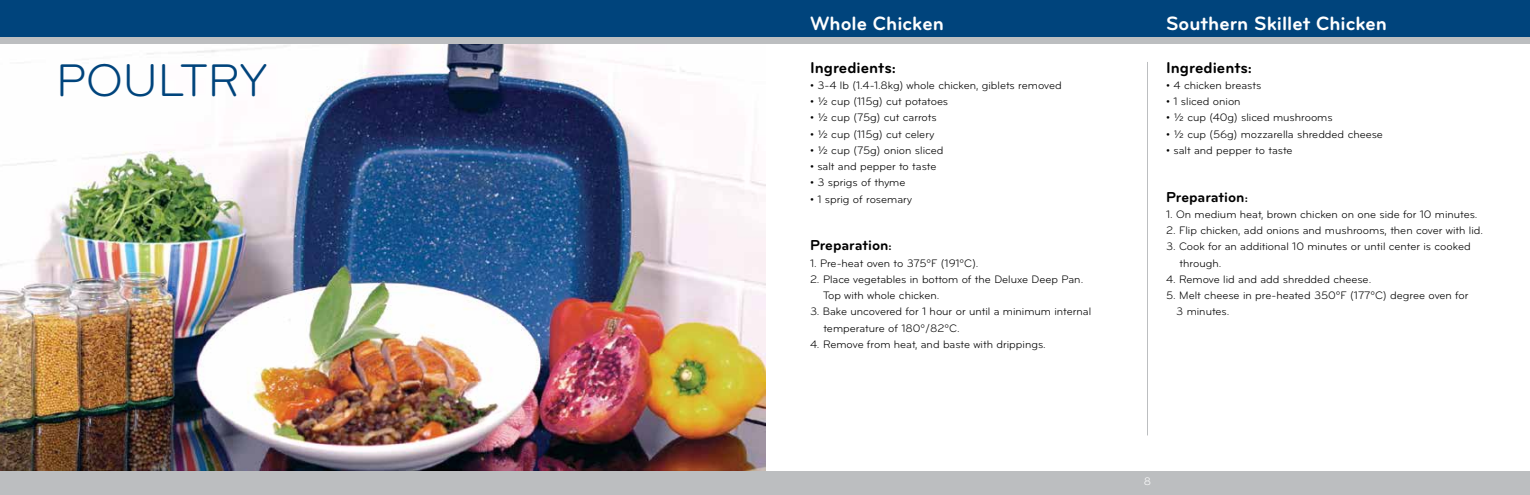
<style>
.page{position:relative;width:1530px;height:495px;background:#fff}
.page>*{position:absolute;margin:0;border:0;box-sizing:border-box;transform-origin:0 0}
.t1{font:47.5px "Bryant";color:#00447c}
.t2{font:700 20px "Bryant";color:#fff}
.t3{font:700 16.25px "Bryant";color:#000}
.t4{font:700 15px "Bryant";color:#000}
.t5{font:11.25px/16.2px "Bryant";color:#000}
.t6{font:11.25px "Bryant";color:#fff}
.s1{font-size:12.5px}
</style>
<div class="page">
<img style="left:0;top:44px;width:766px;height:427px">
<div style="left:0;top:0;width:766px;height:44px;background:#00447c"></div>
<div style="left:0;top:38px;width:766px;height:6px;background:#bcbec0"></div>
<div style="left:765px;top:0;width:765px;height:44px;background:#00447c"></div>
<div style="left:765px;top:38px;width:765px;height:6px;background:#bcbec0"></div>
<div style="left:0;top:471px;width:1530px;height:24px;background:#bcbec0"></div>
<hr style="left:1147px;top:62px;width:1px;height:373px;background:#bcbec0">
<h2 class="t2" style="left:810px;top:11px;width:135px">Whole Chicken</h2>
<h2 class="t2" style="left:1166px;top:11px;width:222px">Southern Skillet Chicken</h2>
<h1 class="t1" style="left:56px;top:52px;width:212px">POULTRY</h1>
<h3 class="t3" style="left:810px;top:57px;width:88px">Ingredients:</h3>
<p class="t5" style="left:810px;top:77px;width:253px">• 3-4 lb (1.4-1.8kg) whole chicken, giblets removed</p>
<p class="t5" style="left:810px;top:93px;width:140px">• ½ cup (115g) cut potatoes</p>
<p class="t5" style="left:810px;top:110px;width:128px">• ½ cup (75g) cut carrots</p>
<p class="t5" style="left:810px;top:126px;width:126px">• ½ cup (115g) cut celery</p>
<p class="t5" style="left:810px;top:142px;width:135px">• ½ cup (75g) onion sliced</p>
<p class="t5" style="left:810px;top:158px;width:128px">• salt and pepper to taste</p>
<p class="t5" style="left:810px;top:175px;width:97px">• 3 sprigs of thyme</p>
<p class="t5" style="left:810px;top:191px;width:104px">• 1 sprig of rosemary</p>
<h3 class="t4" style="left:810px;top:236px;width:83px">Preparation<span class="s1">:</span></h3>
<p class="t5" style="left:810px;top:255px;width:170px">1. Pre-heat oven to 375ºF (191ºC).</p>
<p class="t5" style="left:823px;top:271px;width:262px;text-indent:-13px">2. Place vegetables in bottom of the Deluxe Deep Pan.<br>Top with whole chicken.</p>
<p class="t5" style="left:823px;top:304px;width:269px;text-indent:-13px">3. Bake uncovered for 1 hour or until a minimum internal temperature of 180º/82ºC.</p>
<p class="t5" style="left:810px;top:336px;width:237px">4. Remove from heat, and baste with drippings.</p>
<h3 class="t3" style="left:1166px;top:57px;width:88px">Ingredients:</h3>
<p class="t5" style="left:1166px;top:77px;width:97px">• 4 chicken breasts</p>
<p class="t5" style="left:1166px;top:93px;width:76px">• 1 sliced onion</p>
<p class="t5" style="left:1166px;top:110px;width:168px">• ½ cup (40g) sliced mushrooms</p>
<p class="t5" style="left:1166px;top:126px;width:218px">• ½ cup (56g) mozzarella shredded cheese</p>
<p class="t5" style="left:1166px;top:142px;width:128px">• salt and pepper to taste</p>
<h3 class="t4" style="left:1166px;top:187px;width:83px">Preparation<span class="s1">:</span></h3>
<p class="t5" style="left:1166px;top:206px;width:313px">1. On medium heat, brown chicken on one side for 10 minutes.</p>
<p class="t5" style="left:1166px;top:222px;width:318px">2. Flip chicken, add onions and mushrooms, then cover with lid.</p>
<p class="t5" style="left:1180px;top:239px;width:293px;text-indent:-13px">3. Cook for an additional 10 minutes or until center is cooked through.</p>
<p class="t5" style="left:1166px;top:271px;width:207px">4. Remove lid and add shredded cheese.</p>
<p class="t5" style="left:1176px;top:287px;width:294px;text-indent:-10px">5. Melt cheese in pre-heated 350ºF (177ºC) degree oven for<br>3 minutes.</p>
<p class="t6" style="left:1144px;top:475px;width:9px">8</p>
</div>
